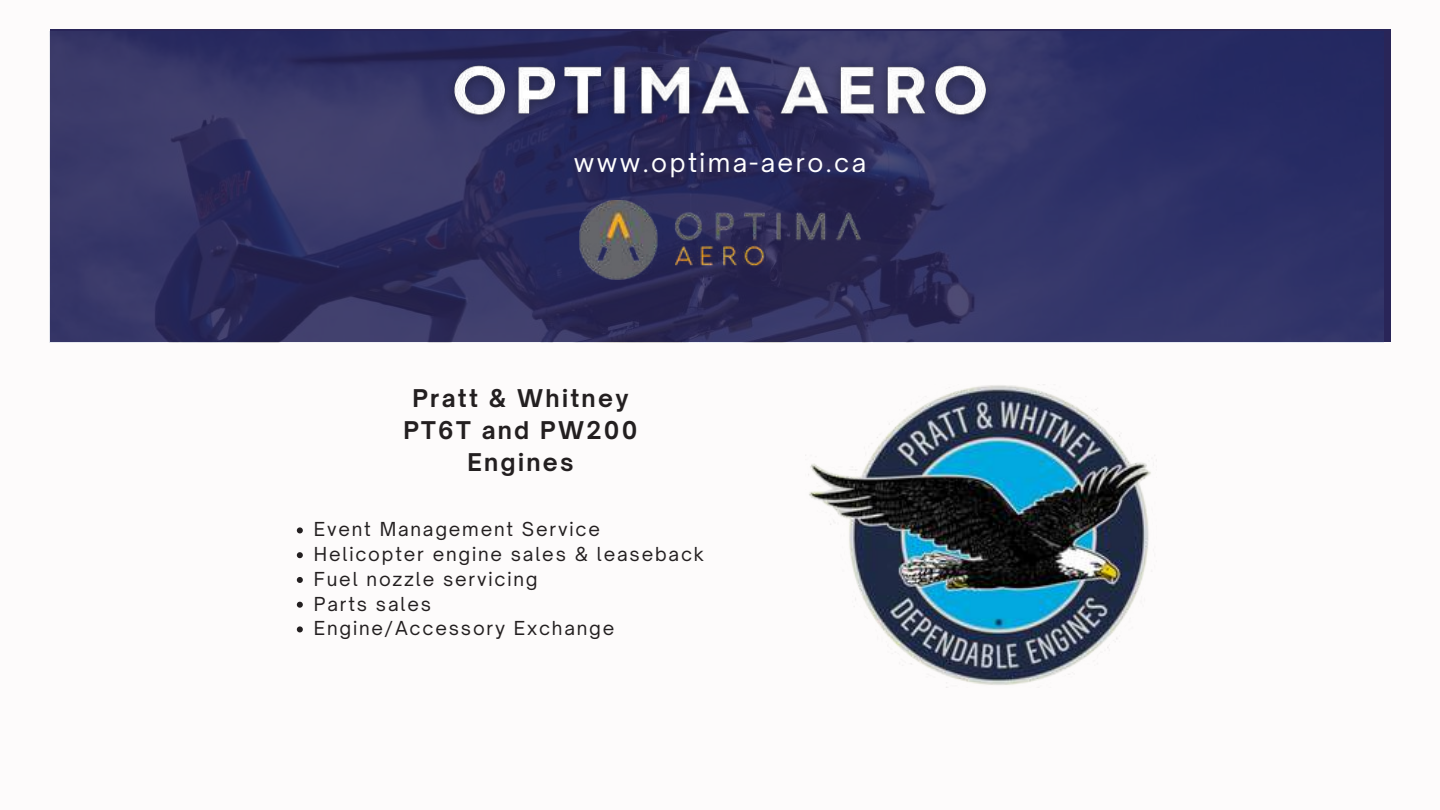
<style>
.page{position:relative;width:1440px;height:810px;background:#fdfbfb}
.page>*{position:absolute;margin:0;border:0;box-sizing:border-box;transform-origin:0 0}
.t1{font:25.1px "Open Sauce One";letter-spacing:.1em;color:#fff}
.t2{font:700 23.4px/32px "Open Sauce One";letter-spacing:.1em;color:#231f20;text-align:center}
.t3{font:18.4px/24.8px "Open Sauce One";letter-spacing:.1em;color:#231f20}
</style>
<div class="page">
<img style="left:50px;top:31px;width:1333px;height:311px">
<img style="left:580px;top:200px;width:281px;height:79px">
<img style="left:808px;top:384px;width:343px;height:301px">
<img style="left:435px;top:50px;width:577px;height:96px">
<svg style="left:297px;top:527px;width:6px;height:6px"></svg>
<svg style="left:297px;top:552px;width:6px;height:6px"></svg>
<svg style="left:297px;top:577px;width:6px;height:6px"></svg>
<svg style="left:297px;top:602px;width:6px;height:6px"></svg>
<svg style="left:297px;top:626px;width:6px;height:6px"></svg>
<h1 class="t1" style="left:574px;top:147px;width:294px">www.optima-aero.ca</h1>
<p class="t2" style="left:403px;top:382px;width:236px">Pratt &amp; Whitney<br>PT6T and PW200<br>Engines</p>
<p class="t3" style="left:314px;top:517px;width:392px">Event Management Service<br>Helicopter engine sales &amp; leaseback<br>Fuel nozzle servicing<br>Parts sales<br>Engine/Accessory Exchange</p>
</div>
